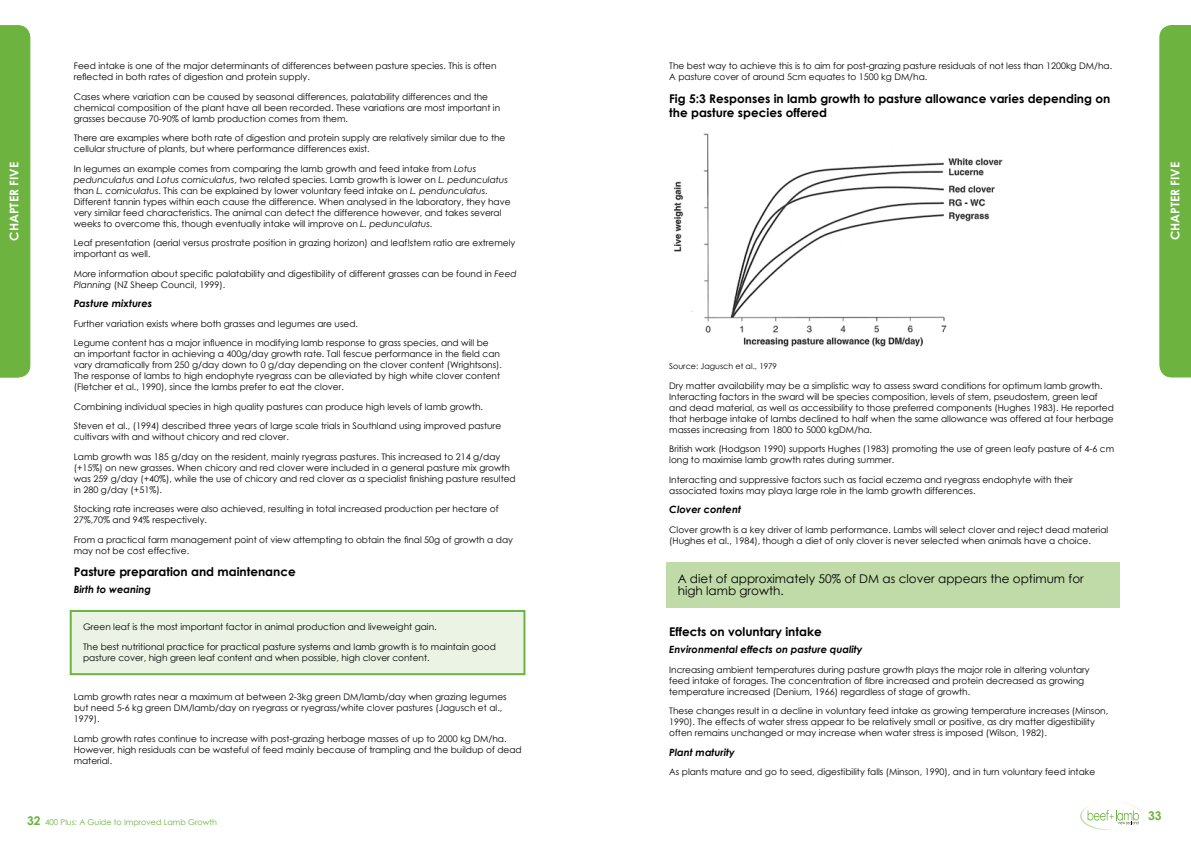
<style>
.page{position:relative;width:1191px;height:842px;background:#fff}
.page>*{position:absolute;margin:0;border:0;box-sizing:border-box;transform-origin:0 0}
.t1{font:700 12px/14px "Century Gothic";color:#000}
.t2{font:12px/12px "Century Gothic";color:#000}
.t3{font:700 12px "Century Gothic";color:#fff}
.t4{font:700 12px "Century Gothic";color:#6cb33f}
.t5{font:italic 700 10px "Century Gothic";color:#000}
.t6{font:9px/11px "Century Gothic";color:#000}
.t7{font:8px "Century Gothic";color:#6cb33f}
.t8{font:8px "Century Gothic";color:#000}
.s1{font-style:italic}
.s2{font-weight:700;font-size:12px}
</style>
<div class="page">
<div style="left:0;top:25px;width:30px;height:353px;background:#6cb33f"></div>
<svg style="left:1080px;top:802px;width:62px;height:28px"></svg>
<div style="left:1159px;top:25px;width:32px;height:352px;background:#6cb33f"></div>
<div style="left:666px;top:562px;width:454px;height:46px;background:#c0daa8"></div>
<div style="left:71px;top:611px;width:453px;height:63px;background:#ebf3e5"></div>
<div style="left:70px;top:610px;width:455px;height:65px;border:2px solid #6cb33f"></div>
<img style="left:674px;top:133px;width:329px;height:214px">
<h1 class="t3" style="left:5px;top:241px;width:80px;rotate:-90deg">CHAPTER FIVE</h1>
<p class="t6" style="left:74px;top:60px;width:424px">Feed intake is one of the major determinants of differences between pasture species. This is often reflected in both rates of digestion and protein supply.</p>
<p class="t6" style="left:74px;top:91px;width:428px">Cases where variation can be caused by seasonal differences, palatability differences and the chemical composition of the plant have all been recorded. These variations are most important in grasses because 70-90% of lamb production comes from them.</p>
<p class="t6" style="left:74px;top:132px;width:433px">There are examples where both rate of digestion and protein supply are relatively similar due to the cellular structure of plants, but where performance differences exist.</p>
<p class="t6" style="left:74px;top:163px;width:438px">In legumes an example comes from comparing the lamb growth and feed intake from <span class="s1">Lotus pedunculatus</span> and <span class="s1">Lotus corniculatus</span>, two related species. Lamb growth is lower on <span class="s1">L. pedunculatus </span>than <span class="s1">L. corniculatus</span>. This can be explained by lower voluntary feed intake on <span class="s1">L. pendunculatus</span>.<br>Different tannin types within each cause the difference. When analysed in the laboratory, they have very similar feed characteristics. The animal can detect the difference however, and takes several weeks to overcome this, though eventually intake will improve on <span class="s1">L. pedunculatus</span>.</p>
<p class="t6" style="left:74px;top:237px;width:443px">Leaf presentation (aerial versus prostrate position in grazing horizon) and leaf!stem ratio are extremely important as well.</p>
<p class="t6" style="left:74px;top:268px;width:444px">More information about specific palatability and digestibility of different grasses can be found in <span class="s1">Feed<br>Planning</span> (NZ Sheep Council, 1999).</p>
<p class="t5" style="left:74px;top:296px;width:80px">Pasture mixtures</p>
<p class="t6" style="left:74px;top:314px;width:416px;line-height:19.5px">Further variation exists where both grasses and legumes are used.<br>Legume content has a major influence in modifying lamb response to grass species, and will be</p>
<p class="t6" style="left:74px;top:348px;width:430px">an important factor in achieving a 400g/day growth rate. Tall fescue performance in the field can vary dramatically from 250 g/day down to 0 g/day depending on the clover content (Wrightsons).<br>The response of lambs to high endophyte ryegrass can be alleviated by high white clover content (Fletcher et al., 1990), since the lambs prefer to eat the clover.</p>
<p class="t6" style="left:74px;top:396px;width:429px;line-height:19.5px">Combining individual species in high quality pastures can produce high levels of lamb growth.<br>Steven et al., (1994) described three years of large scale trials in Southland using improved pasture</p>
<p class="t6" style="left:74px;top:427px;width:428px;line-height:19.5px">cultivars with and without chicory and red clover.<br>Lamb growth was 185 g/day on the resident, mainly ryegrass pastures. This increased to 214 g/day</p>
<p class="t6" style="left:74px;top:462px;width:443px">(+15%) on new grasses. When chicory and red clover were included in a general pasture mix growth was 259 g/day (+40%), while the use of chicory and red clover as a specialist finishing pasture resulted in 280 g/day (+51%).</p>
<p class="t6" style="left:74px;top:503px;width:426px">Stocking rate increases were also achieved, resulting in total increased production per hectare of<br>27%,70% and 94% respectively.</p>
<p class="t6" style="left:74px;top:534px;width:441px">From a practical farm management point of view attempting to obtain the final 50g of growth a day may not be cost effective.</p>
<h1 class="t1" style="left:74px;top:564px;width:224px">Pasture preparation and maintenance</h1>
<p class="t5" style="left:74px;top:582px;width:79px">Birth to weaning</p>
<p class="t6" style="left:83px;top:617px;width:414px;line-height:19.5px">Green leaf is the most important factor in animal production and liveweight gain.<br>The best nutritional practice for practical pasture systems and lamb growth is to maintain good</p>
<p class="t6" style="left:83px;top:652px;width:348px">pasture cover, high green leaf content and when possible, high clover content.</p>
<p class="t6" style="left:74px;top:691px;width:434px">Lamb growth rates near a maximum at between 2-3kg green DM/lamb/day when grazing legumes but need 5-6 kg green DM/lamb/day on ryegrass or ryegrass/white clover pastures (Jagusch et al.,<br>1979).</p>
<p class="t6" style="left:74px;top:733px;width:449px">Lamb growth rates continue to increase with post-grazing herbage masses of up to 2000 kg DM/ha.<br>However, high residuals can be wasteful of feed mainly because of trampling and the buildup of dead material.</p>
<p class="t7" style="left:27px;top:817px;width:191px"><span class="s2">32</span> 400 Plus: A Guide to Improved Lamb Growth</p>
<p class="t6" style="left:669px;top:60px;width:444px">The best way to achieve this is to aim for post-grazing pasture residuals of not less than 1200kg DM/ha.<br>A pasture cover of around 5cm equates to 1500 kg DM/ha.</p>
<h1 class="t1" style="left:669px;top:91px;width:442px">Fig 5:3 Responses in lamb growth to pasture allowance varies depending on the pasture species offered</h1>
<h1 class="t3" style="left:1165px;top:240px;width:80px;rotate:-90deg">CHAPTER FIVE</h1>
<p class="t8" style="left:669px;top:361px;width:109px">Source: Jagusch et al., 1979</p>
<p class="t6" style="left:669px;top:380px;width:446px">Dry matter availability may be a simplistic way to assess sward conditions for optimum lamb growth.<br>Interacting factors in the sward will be species composition, levels of stem, pseudostem, green leaf and dead material, as well as accessibility to those preferred components (Hughes 1983). He reported that herbage intake of lambs declined to half when the same allowance was offered at four herbage masses increasing from 1800 to 5000 kgDM/ha.</p>
<p class="t6" style="left:669px;top:443px;width:446px">British work (Hodgson 1990) supports Hughes (1983) promoting the use of green leafy pasture of 4-6 cm long to maximise lamb growth rates during summer.</p>
<p class="t6" style="left:669px;top:474px;width:405px">Interacting and suppressive factors such as facial eczema and ryegrass endophyte with their associated toxins may playa large role in the lamb growth differences.</p>
<p class="t5" style="left:669px;top:502px;width:73px">Clover content</p>
<p class="t6" style="left:669px;top:524px;width:440px">Clover growth is a key driver of lamb performance. Lambs will select clover and reject dead material (Hughes et al., 1984), though a diet of only clover is never selected when animals have a choice.</p>
<h1 class="t2" style="left:677px;top:572px;width:407px">A diet of approximately 50% of DM as clover appears the optimum for high lamb growth.</h1>
<h1 class="t1" style="left:669px;top:624px;width:154px">Effects on voluntary intake</h1>
<p class="t5" style="left:669px;top:642px;width:195px">Environmental effects on pasture quality</p>
<p class="t6" style="left:669px;top:664px;width:422px">Increasing ambient temperatures during pasture growth plays the major role in altering voluntary feed intake of forages. The concentration of fibre increased and protein decreased as growing temperature increased (Denium, 1966) regardless of stage of growth.</p>
<p class="t6" style="left:669px;top:705px;width:440px">These changes result in a decline in voluntary feed intake as growing temperature increases (Minson,<br>1990). The effects of water stress appear to be relatively small or positive, as dry matter digestibility often remains unchanged or may increase when water stress is imposed (Wilson, 1982).</p>
<p class="t5" style="left:669px;top:744px;width:67px">Plant maturity</p>
<p class="t6" style="left:669px;top:766px;width:427px">As plants mature and go to seed, digestibility falls (Minson, 1990), and in turn voluntary feed intake</p>
<h1 class="t4" style="left:1148px;top:806px;width:15px">33</h1>
</div>
